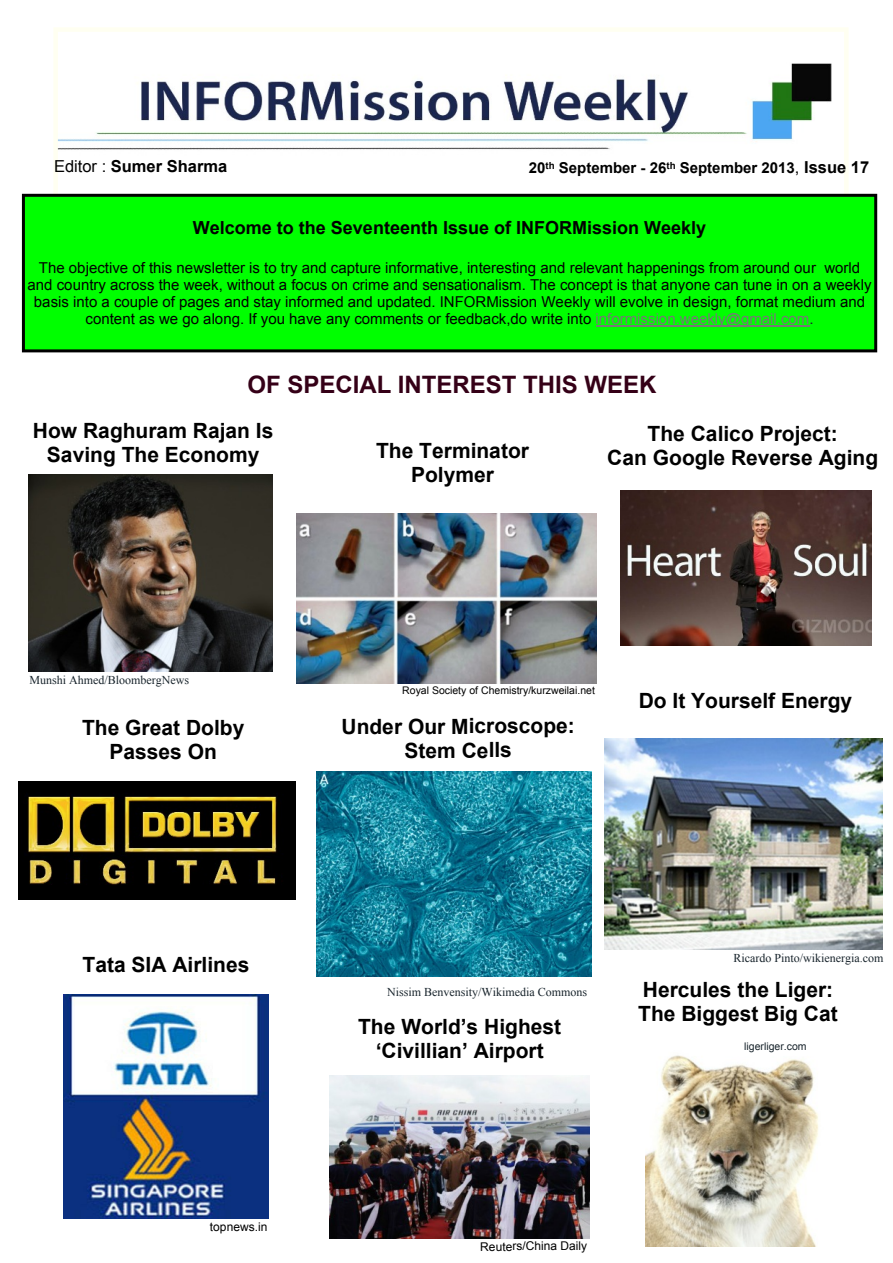
<style>
.page{position:relative;width:893px;height:1263px;background:#fff}
.page>*{position:absolute;margin:0;border:0;box-sizing:border-box;transform-origin:0 0}
.t1{font:700 24px "Arial";color:#350017}
.t2{font:700 21px/24.2px "Arial";color:#000;text-align:center}
.t3{font:700 18px "Arial";color:#000}
.t4{font:700 16.5px "Arial";color:#000}
.t5{font:15px/17.2px "Arial";color:#000;text-align:center}
.t6{font:700 15px "Arial";color:#000}
.t7{font:12px "Times New Roman";color:#17232b}
.t8{font:12px "Arial";letter-spacing:-.005em;color:#000}
.t9{font:10.5px "Arial";color:#000}
.t10{font:10.5px "Arial";color:#17232b}
.s1{font-weight:400}
.s2{font-weight:400;font-size:16.5px}
.s3{font-size:16.5px}
.s4{color:#777}
.s5{color:#17232b}
</style>
<div class="page">
<img style="left:58px;top:63px;width:774px;height:87px">
<div style="left:53px;top:27px;width:795px;height:189px;border:4px solid #fffff1"></div>
<div style="left:23px;top:195px;width:853px;height:156px;background:#0f0"></div>
<div style="left:22px;top:194px;width:855px;height:158px;border:3px solid #000"></div>
<hr style="left:596px;top:326px;width:213px;height:1px;background:#777">
<img style="left:19px;top:781px;width:277px;height:118px">
<img style="left:28px;top:475px;width:244px;height:196px">
<img style="left:621px;top:491px;width:251px;height:155px">
<img style="left:316px;top:771px;width:276px;height:206px">
<img style="left:604px;top:738px;width:279px;height:212px">
<img style="left:297px;top:513px;width:299px;height:170px">
<img style="left:329px;top:1075px;width:261px;height:163px">
<img style="left:645px;top:1055px;width:174px;height:191px">
<img style="left:64px;top:995px;width:204px;height:223px">
<p class="t4" style="left:54px;top:159px;width:175px"><span class="s1">Editor :</span> Sumer Sharma</p>
<p class="t6" style="left:529px;top:162px;width:342px">20<sup>th</sup> September - 26<sup>th</sup> September 2013<span class="s2">,</span> <span class="s3">Issue 17</span></p>
<p class="t3" style="left:193px;top:221px;width:515px">Welcome to the Seventeenth Issue of INFORMission Weekly</p>
<p class="t5" style="left:28px;top:260px;width:845px">The objective of this newsletter is to try and capture informative, interesting and relevant happenings from around our world and country across the week, without a focus on crime and sensationalism. The concept is that anyone can tune in on a weekly basis into a couple of pages and stay informed and updated. INFORMission Weekly will evolve in design, format medium and content as we go along. If you have any comments or feedback,do write into <span class="s4">informission.weekly@gmail.com</span><span class="s5">.</span></p>
<h1 class="t1" style="left:248px;top:375px;width:410px">OF SPECIAL INTEREST THIS WEEK</h1>
<h2 class="t2" style="left:33px;top:421px;width:242px">How Raghuram Rajan Is<br>Saving The Economy</h2>
<h2 class="t2" style="left:376px;top:440px;width:154px">The Terminator<br>Polymer</h2>
<h2 class="t2" style="left:607px;top:424px;width:272px">The Calico Project:<br>Can Google Reverse Aging</h2>
<p class="t7" style="left:29px;top:676px;width:161px">Munshi Ahmed/BloombergNews</p>
<p class="t9" style="left:402px;top:686px;width:194px">Royal Society of Chemistry/kurzweilai.net</p>
<h2 class="t2" style="left:82px;top:717px;width:164px">The Great Dolby<br>Passes On</h2>
<h2 class="t2" style="left:341px;top:716px;width:235px">Under Our Microscope:<br>Stem Cells</h2>
<h2 class="t2" style="left:639px;top:691px;width:215px">Do It Yourself Energy</h2>
<h2 class="t2" style="left:83px;top:954px;width:168px">Tata SIA Airlines</h2>
<p class="t8" style="left:210px;top:1222px;width:59px">topnews.in</p>
<p class="t7" style="left:387px;top:988px;width:202px">Nissim Benvensity/Wikimedia Commons</p>
<h2 class="t2" style="left:358px;top:1017px;width:205px">The World’s Highest ‘Civillian’ Airport</h2>
<p class="t7" style="left:734px;top:953px;width:151px">Ricardo Pinto/wikienergia.com</p>
<h2 class="t2" style="left:638px;top:980px;width:201px;text-align:left">Hercules the Liger:<br>The Biggest Big Cat</h2>
<p class="t10" style="left:744px;top:1042px;width:64px">ligerliger.com</p>
<p class="t8" style="left:480px;top:1241px;width:108px">Reuters/China Daily</p>
</div>
